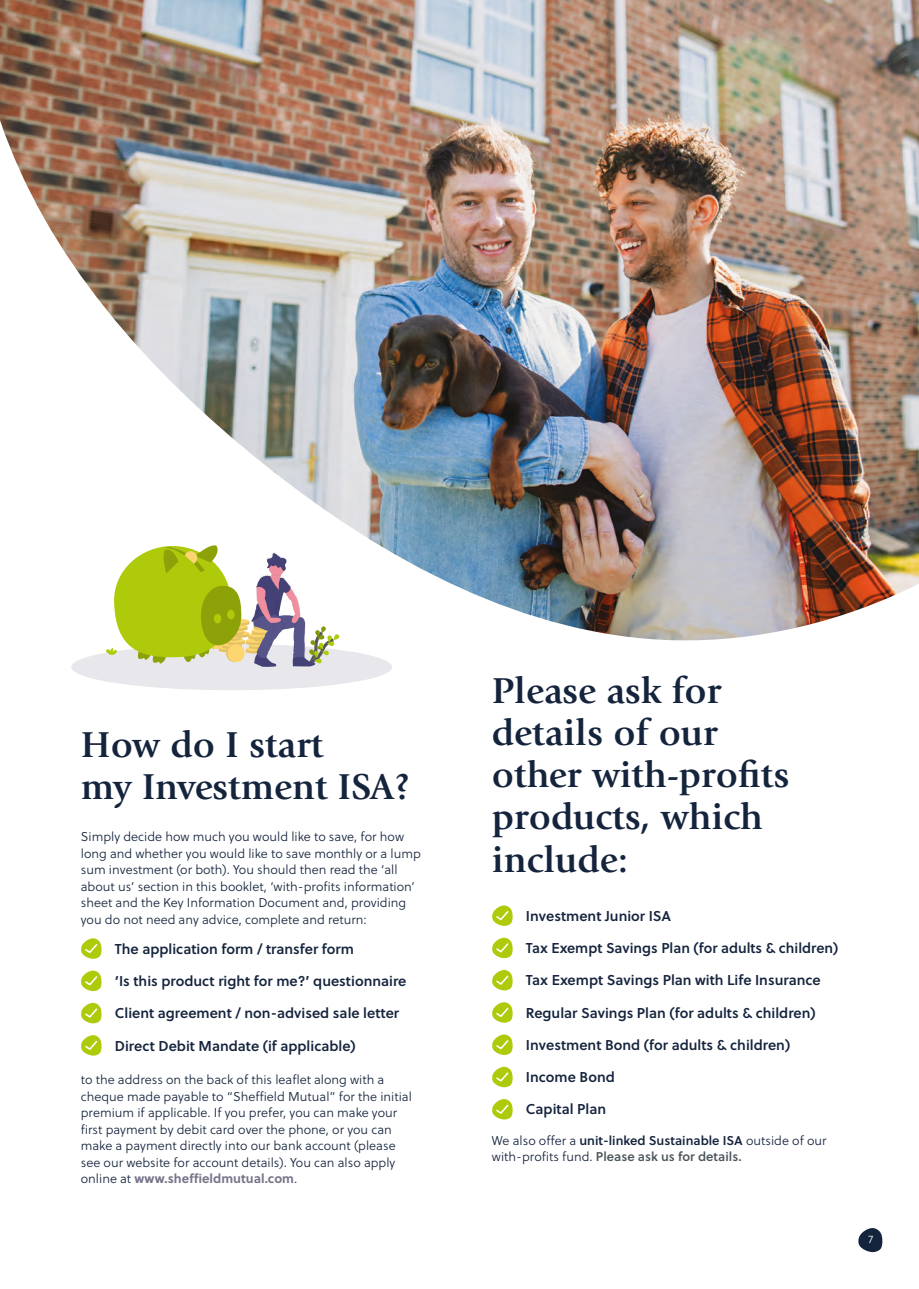
<style>
.page{position:relative;width:919px;height:1289px;background:#fff}
.page>*{position:absolute;margin:0;border:0;box-sizing:border-box;transform-origin:0 0}
.t1{font:700 37.5px/42px "Giovanni Std";color:#15243d}
.Bullet_text{font:14.25px "Soleil Sb";color:#15243d}
.Body_copy{font:12.75px/16.5px "Soleil Lt";color:#15243d}
.Bullet_text-2{font:12.75px/16.5px "Soleil Lt";color:#15243d}
.t2{font:10.8px "Soleil Lt";color:#fff}
.s1{font-family:"Soleil";font-weight:700;color:#77768a}
.s2{font-family:"Soleil Sb"}
.s3{font-family:"Soleil Sb";color:#4c575d}
</style>
<div class="page">
<svg style="left:492px;top:905px;width:20px;height:21px"></svg>
<svg style="left:492px;top:937px;width:20px;height:21px"></svg>
<svg style="left:492px;top:970px;width:20px;height:20px"></svg>
<svg style="left:492px;top:1002px;width:20px;height:20px"></svg>
<svg style="left:492px;top:1034px;width:20px;height:21px"></svg>
<svg style="left:492px;top:1066px;width:20px;height:21px"></svg>
<svg style="left:492px;top:1099px;width:20px;height:20px"></svg>
<svg style="left:81px;top:938px;width:20px;height:20px"></svg>
<svg style="left:81px;top:970px;width:20px;height:21px"></svg>
<svg style="left:81px;top:1002px;width:20px;height:21px"></svg>
<svg style="left:81px;top:1035px;width:20px;height:20px"></svg>
<div style="left:71px;top:644px;width:321px;height:46px;background:#e7e7ec;border-radius:50%"></div>
<svg style="left:106px;top:641px;width:231px;height:26px"></svg>
<img style="left:0;top:0;width:918px;height:641px">
<svg style="left:858px;top:1228px;width:24px;height:24px"></svg>
<h1 class="t1" style="left:81px;top:723px;width:331px">How do I start<br>my Investment ISA?</h1>
<p class="Body_copy" style="left:81px;top:828px;width:341px">Simply decide how much you would like to save, for how long and whether you would like to save monthly or a lump sum investment (or both). You should then read the ‘all about us’ section in this booklet, ‘with-profits information’ sheet and the Key Information Document and, providing you do not need any advice, complete and return:</p>
<p class="Bullet_text" style="left:115px;top:937px;width:241px">The application form / transfer form</p>
<p class="Bullet_text" style="left:115px;top:970px;width:293px">‘Is this product right for me?’ questionnaire</p>
<p class="Bullet_text" style="left:115px;top:1002px;width:286px">Client agreement / non-advised sale letter</p>
<p class="Bullet_text" style="left:115px;top:1034px;width:242px">Direct Debit Mandate (if applicable)</p>
<p class="Body_copy" style="left:81px;top:1071px;width:332px">to the address on the back of this leaflet along with a cheque made payable to “Sheffield Mutual” for the initial premium if applicable. If you prefer, you can make your first payment by debit card over the phone, or you can make a payment directly into our bank account (please see our website for account details). You can also apply online at <span class="s1">www.sheffieldmutual.com</span>.</p>
<h1 class="t1" style="left:492px;top:670px;width:299px">Please ask for details of our other with-profits products, which include:</h1>
<p class="Bullet_text" style="left:526px;top:904px;width:147px">Investment Junior ISA</p>
<p class="Bullet_text" style="left:526px;top:937px;width:314px">Tax Exempt Savings Plan (for adults &amp; children)</p>
<p class="Bullet_text" style="left:526px;top:969px;width:296px">Tax Exempt Savings Plan with Life Insurance</p>
<p class="Bullet_text" style="left:526px;top:1001px;width:291px">Regular Savings Plan (for adults &amp; children)</p>
<p class="Bullet_text" style="left:526px;top:1033px;width:266px">Investment Bond (for adults &amp; children)</p>
<p class="Bullet_text" style="left:526px;top:1066px;width:90px">Income Bond</p>
<p class="Bullet_text" style="left:526px;top:1098px;width:82px">Capital Plan</p>
<p class="Bullet_text-2" style="left:492px;top:1131px;width:336px">We also offer a <span class="s2">unit-linked Sustainable ISA</span> outside of our with-profits fund. <span class="s3">Please ask us for details.</span></p>
<p class="t2" style="left:868px;top:1232px;width:6px">7</p>
</div>
